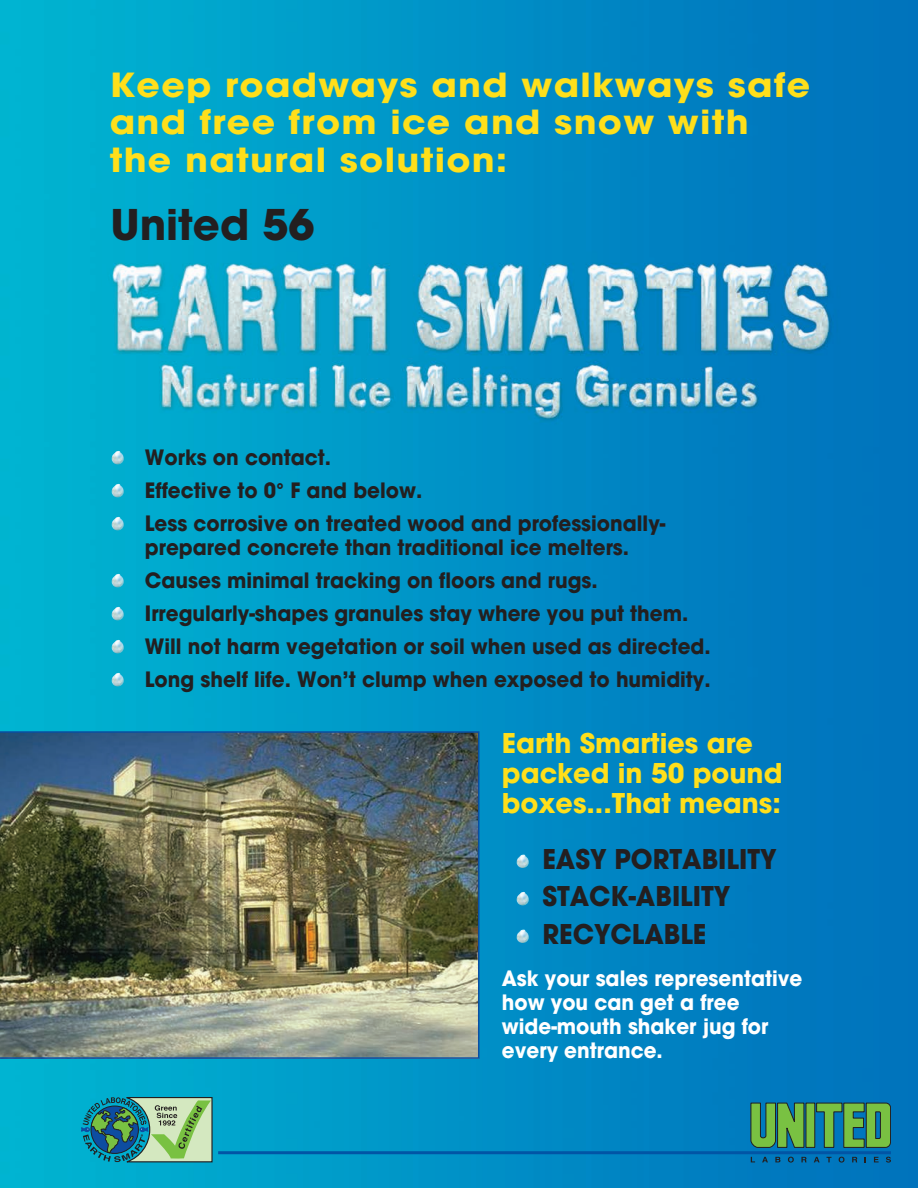
<style>
.page{position:relative;width:918px;height:1188px;background:#fff}
.page>*{position:absolute;margin:0;border:0;box-sizing:border-box;transform-origin:0 0}
.t1{font:700 42px "Avant Garde";color:#231f20}
.t2{font:700 33px/37.5px "Avant Garde";letter-spacing:.035em;color:#ffdf1b;scale:1.1 1}
.t3{font:700 27px/30px "Avant Garde";color:#ffdf1b}
.t4{font:700 27px "Avant Garde";color:#231f20;scale:.95 1}
.t5{font:700 21px/24px "Avant Garde";color:#231f20;scale:.95 1}
.t6{font:700 21px/24px "Avant Garde";color:#fff;scale:.95 1}
</style>
<div class="page">
<img style="left:0;top:0;width:918px;height:1188px">
<svg style="left:751px;top:1103px;width:54px;height:45px"></svg>
<svg style="left:751px;top:1157px;width:4px;height:5px"></svg>
<svg style="left:762px;top:1157px;width:6px;height:5px"></svg>
<svg style="left:775px;top:1157px;width:5px;height:5px"></svg>
<svg style="left:788px;top:1157px;width:6px;height:6px"></svg>
<svg style="left:801px;top:1157px;width:6px;height:5px"></svg>
<svg style="left:814px;top:1157px;width:6px;height:5px"></svg>
<svg style="left:827px;top:1157px;width:5px;height:5px"></svg>
<svg style="left:839px;top:1157px;width:6px;height:6px"></svg>
<svg style="left:852px;top:1157px;width:5px;height:5px"></svg>
<svg style="left:874px;top:1157px;width:5px;height:5px"></svg>
<svg style="left:886px;top:1157px;width:5px;height:6px"></svg>
<div style="left:806px;top:1103px;width:9px;height:44px;background:#79c142"></div>
<div style="left:806px;top:1103px;width:9px;height:45px;border:1px solid #231f20"></div>
<svg style="left:816px;top:1103px;width:75px;height:45px"></svg>
<svg style="left:81px;top:1097px;width:132px;height:65px"></svg>
<hr style="left:218px;top:1151px;width:673px;height:3px;background:#0155a5">
<img style="left:112px;top:451px;width:12px;height:14px">
<img style="left:112px;top:484px;width:12px;height:14px">
<img style="left:112px;top:517px;width:12px;height:14px">
<img style="left:112px;top:574px;width:12px;height:14px">
<img style="left:112px;top:607px;width:12px;height:14px">
<img style="left:112px;top:640px;width:12px;height:14px">
<img style="left:112px;top:673px;width:12px;height:14px">
<img style="left:517px;top:854px;width:12px;height:14px">
<img style="left:517px;top:892px;width:12px;height:14px">
<img style="left:517px;top:929px;width:12px;height:14px">
<img style="left:0;top:731px;width:479px;height:328px">
<p class="t2" style="left:110px;top:66px;width:638px">Keep roadways and walkways safe and free from ice and snow with the natural solution:</p>
<p class="t1" style="left:110px;top:197px;width:205px">United 56</p>
<p class="t5" style="left:145px;top:445px;width:198px">Works on contact.</p>
<p class="t5" style="left:145px;top:478px;width:293px">Effective to 0° F and below.</p>
<p class="t5" style="left:145px;top:511px;width:549px">Less corrosive on treated wood and professionally&shy;prepared concrete than traditional ice melters.</p>
<p class="t5" style="left:145px;top:568px;width:478px">Causes minimal tracking on floors and rugs.</p>
<p class="t5" style="left:145px;top:601px;width:573px">Irregularly-shapes granules stay where you put them.</p>
<p class="t5" style="left:145px;top:634px;width:597px">Will not harm vegetation or soil when used as directed.</p>
<p class="t5" style="left:145px;top:667px;width:597px">Long shelf life. Won’t clump when exposed to humidity.</p>
<p class="t3" style="left:502px;top:728px;width:282px">Earth Smarties are packed in 50 pound boxes...That means:</p>
<p class="t4" style="left:542px;top:841px;width:248px">EASY PORTABILITY</p>
<p class="t4" style="left:542px;top:879px;width:200px">STACK-ABILITY</p>
<p class="t4" style="left:542px;top:916px;width:174px">RECYCLABLE</p>
<p class="t6" style="left:502px;top:966px;width:318px">Ask your sales representative how you can get a free wide-mouth shaker jug for every entrance.</p>
</div>
